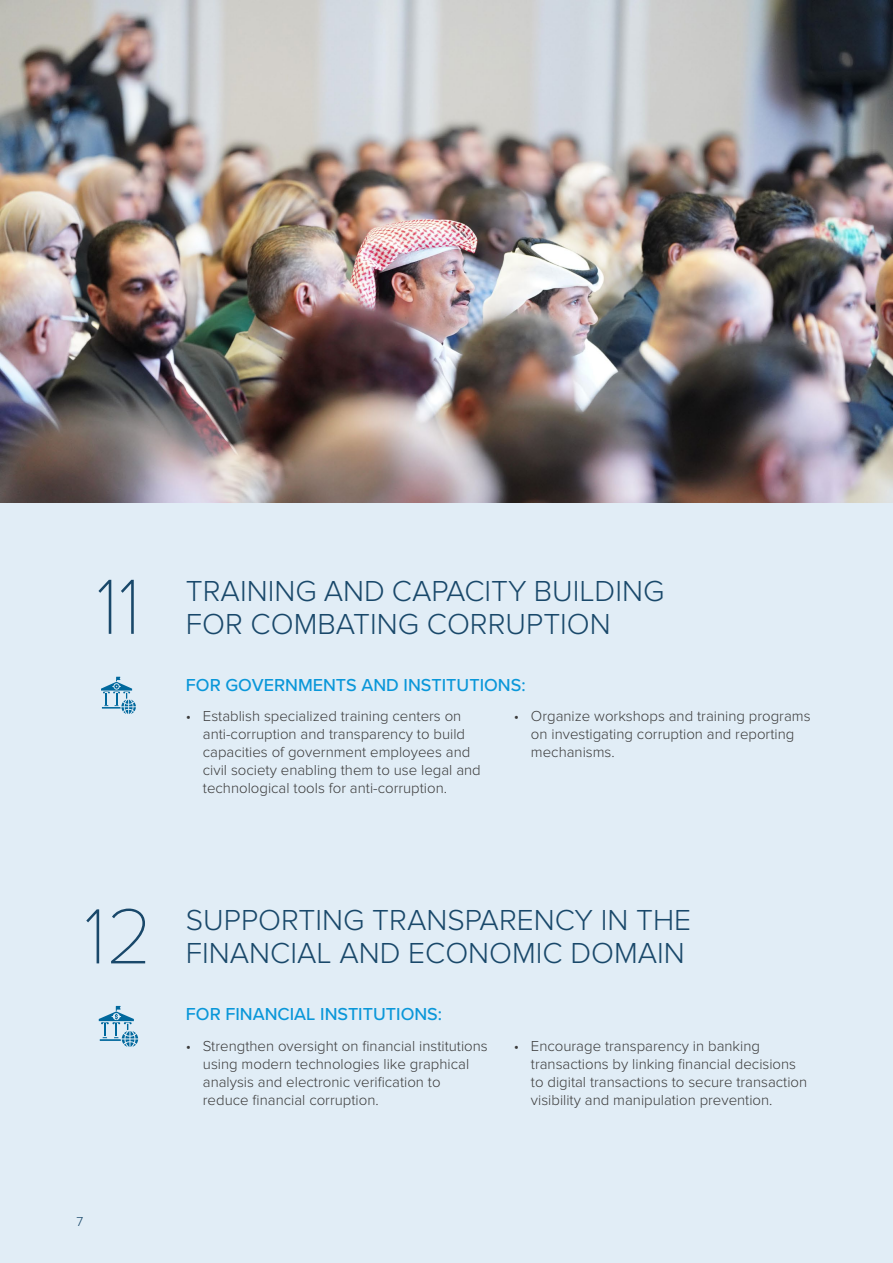
<style>
.page{position:relative;width:893px;height:1263px;background:#e1edf6}
.page>*{position:absolute;margin:0;border:0;box-sizing:border-box;transform-origin:0 0}
.t1{font:100 81px "Proxima Nova T";color:#19486a}
.t2{font:300 30px/33px "Proxima Nova";color:#19486a}
.t3{font:500 18px "Proxima Nova";color:#0a97d9}
.t4{font:300 15px/18px "Proxima Nova";color:#3c3c3c}
.t5{font:300 13.5px "Proxima Nova";color:#19486a}
</style>
<div class="page">
<svg style="left:99px;top:1006px;width:39px;height:41px"></svg>
<svg style="left:101px;top:677px;width:35px;height:37px"></svg>
<img style="left:0;top:0;width:893px;height:503px">
<h1 class="t1" style="left:96px;top:546px;width:46px">11</h1>
<h2 class="t2" style="left:186px;top:575px;width:480px">TRAINING AND CAPACITY BUILDING</h2>
<h2 class="t2" style="left:186px;top:608px;width:426px">FOR COMBATING CORRUPTION</h2>
<p class="t3" style="left:186px;top:671px;width:341px">FOR GOVERNMENTS AND INSTITUTIONS:</p>
<p class="t4" style="left:203px;top:707px;width:279px;text-indent:-17px">• Establish specialized training centers on anti-corruption and transparency to build capacities of government employees and civil society enabling them to use legal and technological tools for anti-corruption.</p>
<p class="t4" style="left:531px;top:707px;width:281px;text-indent:-17px">• Organize workshops and training programs on investigating corruption and reporting mechanisms.</p>
<h1 class="t1" style="left:84px;top:876px;width:71px">12</h1>
<h2 class="t2" style="left:186px;top:904px;width:507px">SUPPORTING TRANSPARENCY IN THE<br>FINANCIAL AND ECONOMIC DOMAIN</h2>
<p class="t5" style="left:77px;top:1214px;width:8px">7</p>
<p class="t3" style="left:186px;top:1001px;width:258px">FOR FINANCIAL INSTITUTIONS:</p>
<p class="t4" style="left:203px;top:1037px;width:286px;text-indent:-17px">• Strengthen oversight on financial institutions using modern technologies like graphical analysis and electronic verification to reduce financial corruption.</p>
<p class="t4" style="left:531px;top:1037px;width:278px;text-indent:-17px">• Encourage transparency in banking transactions by linking financial decisions to digital transactions to secure transaction visibility and manipulation prevention.</p>
</div>
